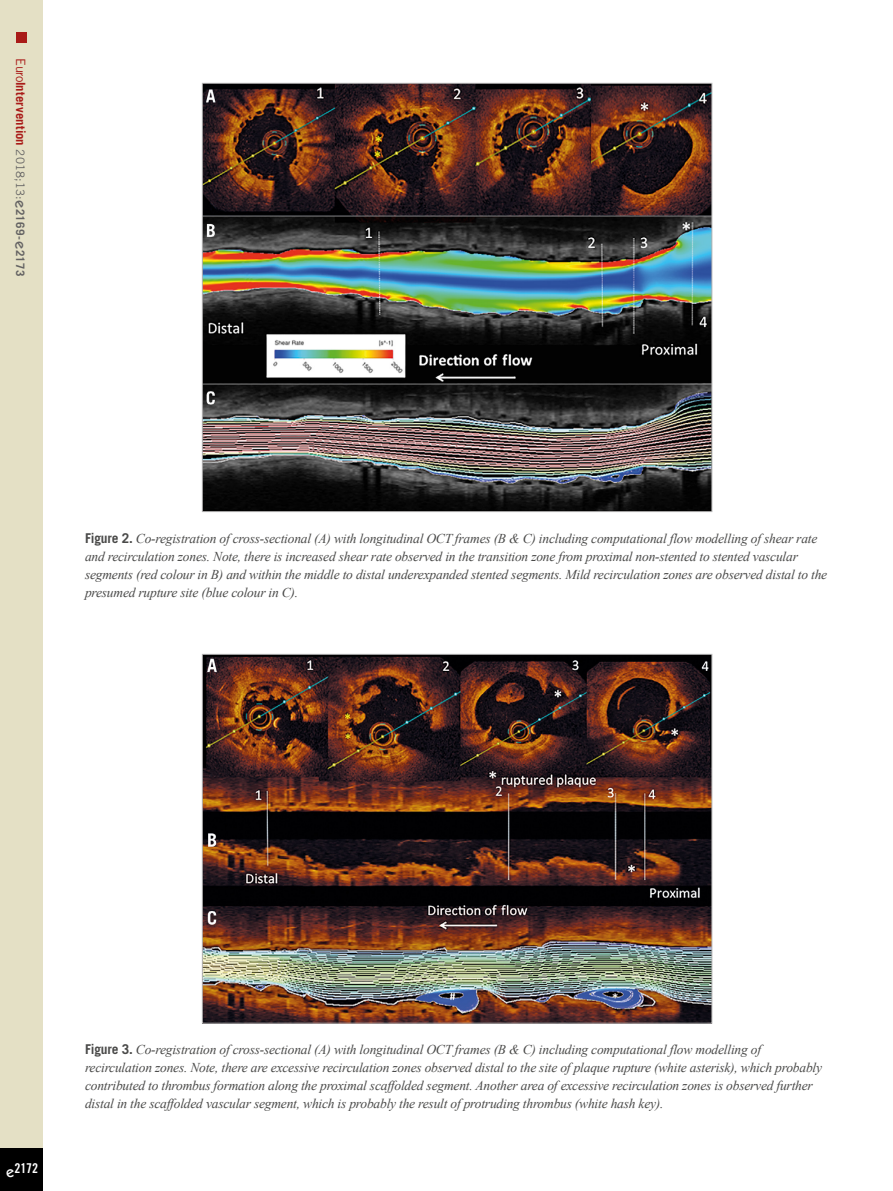
<style>
.page{position:relative;width:893px;height:1191px;background:#fff}
.page>*{position:absolute;margin:0;border:0;box-sizing:border-box;transform-origin:0 0}
.t1{font:italic 13.5px/18px "Times New Roman";letter-spacing:-.015em;color:#4a4a49}
.t2{font:13.5px "Trade Gothic LT Std Bd Cn 20";color:#fff}
.t3{font:700 12.75px "Trade Gothic LT Std";letter-spacing:.005em;color:#a91b18}
.s1{font-weight:400}
.s2{font-weight:400;font-size:11.7px;color:#646363}
.s3{font-family:"ITC Kabel Std";font-weight:500;font-size:15px;color:#646363}
.s4{font-size:11.7px;color:#646363}
.s5{font-family:"Trade Gothic LT Std";font-weight:700;font-style:normal}
.s6{font-family:"ITC Kabel Std";font-weight:500;font-size:15px}
</style>
<div class="page">
<div style="left:0;top:0;width:43px;height:1191px;background:#e4e0c5"></div>
<div style="left:0;top:1148px;width:43px;height:43px;background:#000"></div>
<div style="left:16px;top:32px;width:10px;height:10px;background:#a91b18"></div>
<img style="left:204px;top:85px;width:506px;height:425px">
<img style="left:204px;top:656px;width:506px;height:365px">
<p class="t3" style="left:29px;top:58px;width:219px;rotate:90deg"><span class="s1">Euro</span>Intervention <span class="s2">2018;13:</span><span class="s3">e</span><span class="s4">2169-</span><span class="s3">e</span><span class="s4">2173</span></p>
<p class="t1" style="left:85px;top:529px;width:744px"><span class="s5">Figure 2.</span> Co-registration of cross-sectional (A) with longitudinal OCT frames (B &amp; C) including computational flow modelling of shear rate and recirculation zones. Note, there is increased shear rate observed in the transition zone from proximal non-stented to stented vascular segments (red colour in B) and within the middle to distal underexpanded stented segments. Mild recirculation zones are observed distal to the presumed rupture site (blue colour in C).</p>
<p class="t2" style="left:6px;top:1160px;width:34px"><span class="s6">e</span>2172</p>
<p class="t1" style="left:85px;top:1040px;width:739px"><span class="s5">Figure 3.</span> Co-registration of cross-sectional (A) with longitudinal OCT frames (B &amp; C) including computational flow modelling of recirculation zones. Note, there are excessive recirculation zones observed distal to the site of plaque rupture (white asterisk), which probably contributed to thrombus formation along the proximal scaffolded segment. Another area of excessive recirculation zones is observed further distal in the scaffolded vascular segment, which is probably the result of protruding thrombus (white hash key).</p>
</div>
